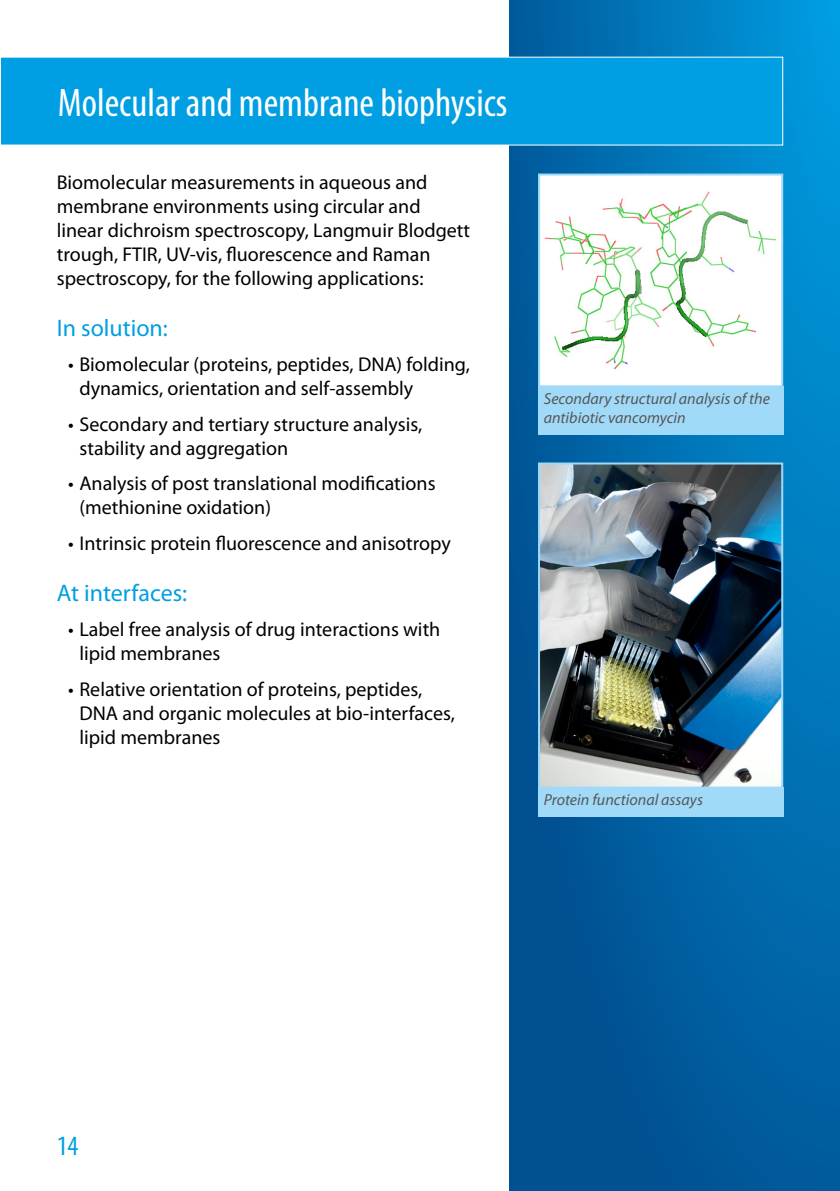
<style>
.page{position:relative;width:840px;height:1191px;background:#fff}
.page>*{position:absolute;margin:0;border:0;box-sizing:border-box;transform-origin:0 0}
.t1{font:condensed 40px "Myriad Pro";color:#fff}
.t2{font:condensed 28px "Myriad Pro";color:#009fe3}
.t3{font:24px "Myriad Pro";color:#009fe3}
.t4{font:20px/24px "Myriad Pro";color:#000}
.t5{font:italic 16px/19.2px "Myriad Pro";color:#575756}
</style>
<div class="page">
<svg style="left:509px;top:0;width:330px;height:1191px;background:#0167a9"></svg>
<div style="left:0;top:57px;width:782px;height:88px;background:#009fe3"></div>
<div style="left:0;top:57px;width:782px;height:89px;border:1px solid #fff"></div>
<img style="left:540px;top:176px;width:239px;height:208px">
<div style="left:537px;top:173px;width:245px;height:214px;border:2px solid #a1daf8"></div>
<img style="left:540px;top:465px;width:239px;height:320px">
<div style="left:537px;top:462px;width:245px;height:326px;border:2px solid #a1daf8"></div>
<div style="left:537px;top:386px;width:245px;height:48px;background:#a1daf8"></div>
<div style="left:537px;top:787px;width:245px;height:29px;background:#a1daf8"></div>
<h1 class="t1" style="left:58px;top:79px;width:451px">Molecular and membrane biophysics</h1>
<p class="t4" style="left:57px;top:169px;width:414px">Biomolecular measurements in aqueous and membrane environments using circular and linear dichroism spectroscopy, Langmuir Blodgett trough, FTIR, UV-vis, fluorescence and Raman spectroscopy, for the following applications:</p>
<p class="t3" style="left:57px;top:313px;width:112px">In solution:</p>
<p class="t4" style="left:79px;top:352px;width:392px;text-indent:-11px">• Biomolecular (proteins, peptides, DNA) folding, dynamics, orientation and self-assembly</p>
<p class="t4" style="left:79px;top:412px;width:344px;text-indent:-11px">• Secondary and tertiary structure analysis, stability and aggregation</p>
<p class="t4" style="left:79px;top:471px;width:357px;text-indent:-11px">• Analysis of post translational modifications (methionine oxidation)</p>
<p class="t4" style="left:68px;top:530px;width:384px">• Intrinsic protein fluorescence and anisotropy</p>
<p class="t3" style="left:57px;top:578px;width:132px">At interfaces:</p>
<p class="t4" style="left:79px;top:617px;width:362px;text-indent:-11px">• Label free analysis of drug interactions with lipid membranes</p>
<p class="t4" style="left:79px;top:676px;width:377px;text-indent:-11px">• Relative orientation of proteins, peptides,<br>DNA and organic molecules at bio-interfaces, lipid membranes</p>
<p class="t5" style="left:543px;top:388px;width:228px">Secondary structural analysis of the antibiotic vancomycin</p>
<p class="t5" style="left:543px;top:789px;width:161px">Protein functional assays</p>
<h2 class="t2" style="left:57px;top:1128px;width:23px">14</h2>
</div>
